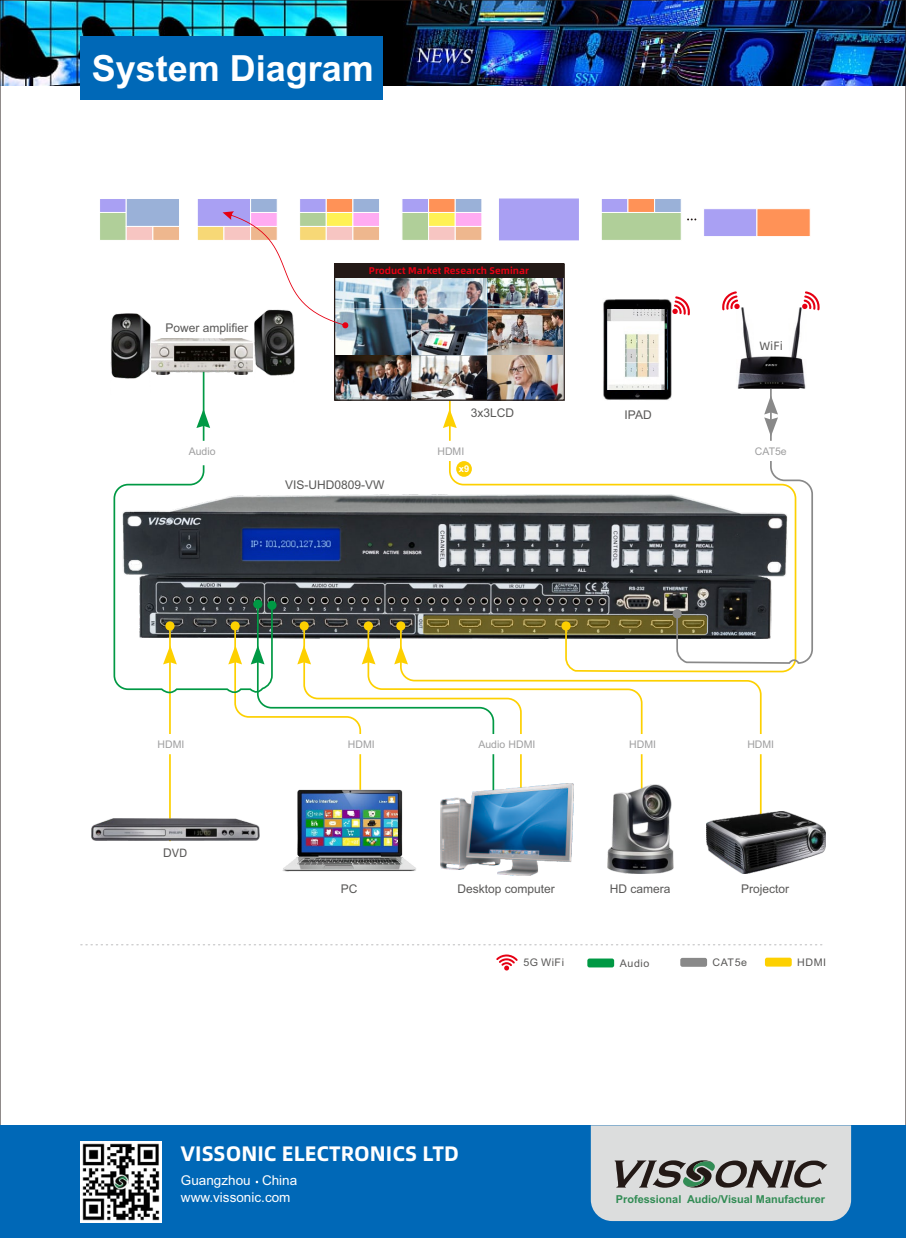
<style>
.page{position:relative;width:906px;height:1238px;background:#fff}
.page>*{position:absolute;margin:0;border:0;box-sizing:border-box;transform-origin:0 0}
.t1{font:700 36px "Arial";color:#fff}
.t2{font:21px "Alibaba Pu Hui Ti B";color:#fff}
.t3{font:13.5px/16.6px "Arial";color:#fff}
.t4{font:12px "Arial";color:#595857}
.t5{font:12px "Alibaba Pu Hui Ti R";color:#595857}
.t6{font:700 10.95px "Arial";color:#328c55}
.t7{font:10.5px "Arial";color:#9f9fa0}
.t8{font:10.5px "Arial";letter-spacing:.055em;color:#595857}
.t9{font:9.75px "Alibaba Pu Hui Ti B";color:#e60013}
.t10{font:700 9.45px "Arial";color:#fff}
.s1{font-family:"Arial"}
</style>
<div class="page">
<svg style="left:687px;top:218px;width:9px;height:2px"></svg>
<svg style="left:704px;top:209px;width:106px;height:28px;background:#d69ea9"></svg>
<hr style="left:359px;top:754px;width:2px;height:115px;background:#fdd000">
<hr style="left:641px;top:754px;width:1px;height:68px;background:#fdd000">
<hr style="left:760px;top:754px;width:1px;height:68px;background:#fdd000">
<hr style="left:169px;top:754px;width:2px;height:87px;background:#fdd000">
<hr style="left:520px;top:754px;width:2px;height:68px;background:#fdd000">
<hr style="left:492px;top:754px;width:2px;height:40px;background:#094">
<img style="left:91px;top:818px;width:168px;height:22px">
<img style="left:282px;top:787px;width:134px;height:84px">
<img style="left:607px;top:785px;width:67px;height:88px">
<img style="left:440px;top:783px;width:133px;height:92px">
<hr style="left:770px;top:368px;width:1px;height:73px;background:#898989">
<svg style="left:196px;top:409px;width:14px;height:19px"></svg>
<hr style="left:203px;top:364px;width:1px;height:77px;background:#094">
<img style="left:152px;top:338px;width:101px;height:36px">
<img style="left:110px;top:314px;width:40px;height:65px">
<img style="left:254px;top:355px;width:40px;height:21px">
<hr style="left:449px;top:364px;width:2px;height:77px;background:#fdd000">
<svg style="left:443px;top:409px;width:14px;height:19px"></svg>
<img style="left:411px;top:308px;width:152px;height:91px">
<img style="left:336px;top:355px;width:75px;height:44px">
<img style="left:487px;top:309px;width:76px;height:46px">
<img style="left:411px;top:356px;width:76px;height:43px">
<div style="left:334px;top:263px;width:231px;height:138px;border:1px solid #231916"></div>
<img style="left:487px;top:278px;width:76px;height:30px">
<div style="left:335px;top:264px;width:229px;height:14px;background:#231916"></div>
<img style="left:2px;top:2px;width:902px;height:83px">
<svg style="left:81px;top:944px;width:742px;height:1px"></svg>
<div style="left:680px;top:957px;width:27px;height:9px;background:#898989;border-radius:2px"></div>
<div style="left:765px;top:957px;width:26px;height:9px;background:#fdd000;border-radius:2px"></div>
<svg style="left:496px;top:954px;width:22px;height:16px"></svg>
<div style="left:587px;top:958px;width:27px;height:9px;background:#094;border-radius:2px"></div>
<svg style="left:672px;top:296px;width:18px;height:19px"></svg>
<img style="left:603px;top:299px;width:68px;height:101px">
<img style="left:706px;top:811px;width:119px;height:62px">
<img style="left:737px;top:307px;width:69px;height:81px">
<svg style="left:802px;top:291px;width:18px;height:19px"></svg>
<svg style="left:722px;top:291px;width:18px;height:19px"></svg>
<svg style="left:113px;top:461px;width:700px;height:273px"></svg>
<svg style="left:764px;top:395px;width:14px;height:41px"></svg>
<img style="left:607px;top:310px;width:60px;height:79px">
<div style="left:81px;top:36px;width:302px;height:64px;background:#0068b7"></div>
<div style="left:0;top:1125px;width:906px;height:112px;background:#0068b7"></div>
<svg style="left:591px;top:1125px;width:260px;height:95px;background:#c5c7c7"></svg>
<img style="left:81px;top:1141px;width:81px;height:80px">
<svg style="left:100px;top:199px;width:79px;height:41px;background:#b7bcc5"></svg>
<div style="left:499px;top:198px;width:80px;height:42px;background:#a9a0f3"></div>
<svg style="left:601px;top:199px;width:80px;height:41px;background:#b8c3a6"></svg>
<img style="left:197px;top:199px;width:290px;height:156px">
<h1 class="t1" style="left:92px;top:54px;width:284px">System Diagram</h1>
<p class="t4" style="left:166px;top:324px;width:84px">Power amplifier</p>
<p class="t7" style="left:189px;top:447px;width:28px">Audio</p>
<p class="t9" style="left:369px;top:266px;width:162px">Product Market Research Seminar</p>
<p class="t4" style="left:471px;top:408px;width:45px">3x3LCD</p>
<p class="t7" style="left:437px;top:447px;width:28px">HDMI</p>
<p class="t4" style="left:285px;top:480px;width:101px">VIS-UHD0809-VW</p>
<p class="t10" style="left:459px;top:465px;width:12px">x9</p>
<p class="t4" style="left:624px;top:410px;width:29px">IPAD</p>
<p class="t5" style="left:759px;top:339px;width:25px">WiFi</p>
<p class="t7" style="left:755px;top:447px;width:33px">CAT5e</p>
<p class="t7" style="left:158px;top:740px;width:28px">HDMI</p>
<p class="t7" style="left:348px;top:740px;width:28px">HDMI</p>
<p class="t7" style="left:478px;top:740px;width:58px">Audio HDMI</p>
<p class="t7" style="left:629px;top:740px;width:28px">HDMI</p>
<p class="t7" style="left:747px;top:740px;width:28px">HDMI</p>
<p class="t5" style="left:163px;top:847px;width:26px"><span class="s1">D</span>VD</p>
<p class="t4" style="left:341px;top:884px;width:18px">PC</p>
<p class="t4" style="left:610px;top:884px;width:62px">HD camera</p>
<p class="t4" style="left:457px;top:884px;width:99px">Desktop computer</p>
<p class="t4" style="left:741px;top:884px;width:50px">Projector</p>
<p class="t8" style="left:523px;top:958px;width:42px">5G WiFi</p>
<p class="t8" style="left:620px;top:959px;width:31px">Audio</p>
<p class="t8" style="left:712px;top:958px;width:36px">CAT5e</p>
<p class="t8" style="left:797px;top:958px;width:31px">HDMI</p>
<h2 class="t2" style="left:181px;top:1142px;width:280px">VISSONIC ELECTRONICS LTD</h2>
<p class="t3" style="left:181px;top:1173px;width:118px">Guangzhou China www.vissonic.com</p>
<p class="t6" style="left:616px;top:1194px;width:211px">Professional Audio/Visual Manufacturer</p>
</div>
